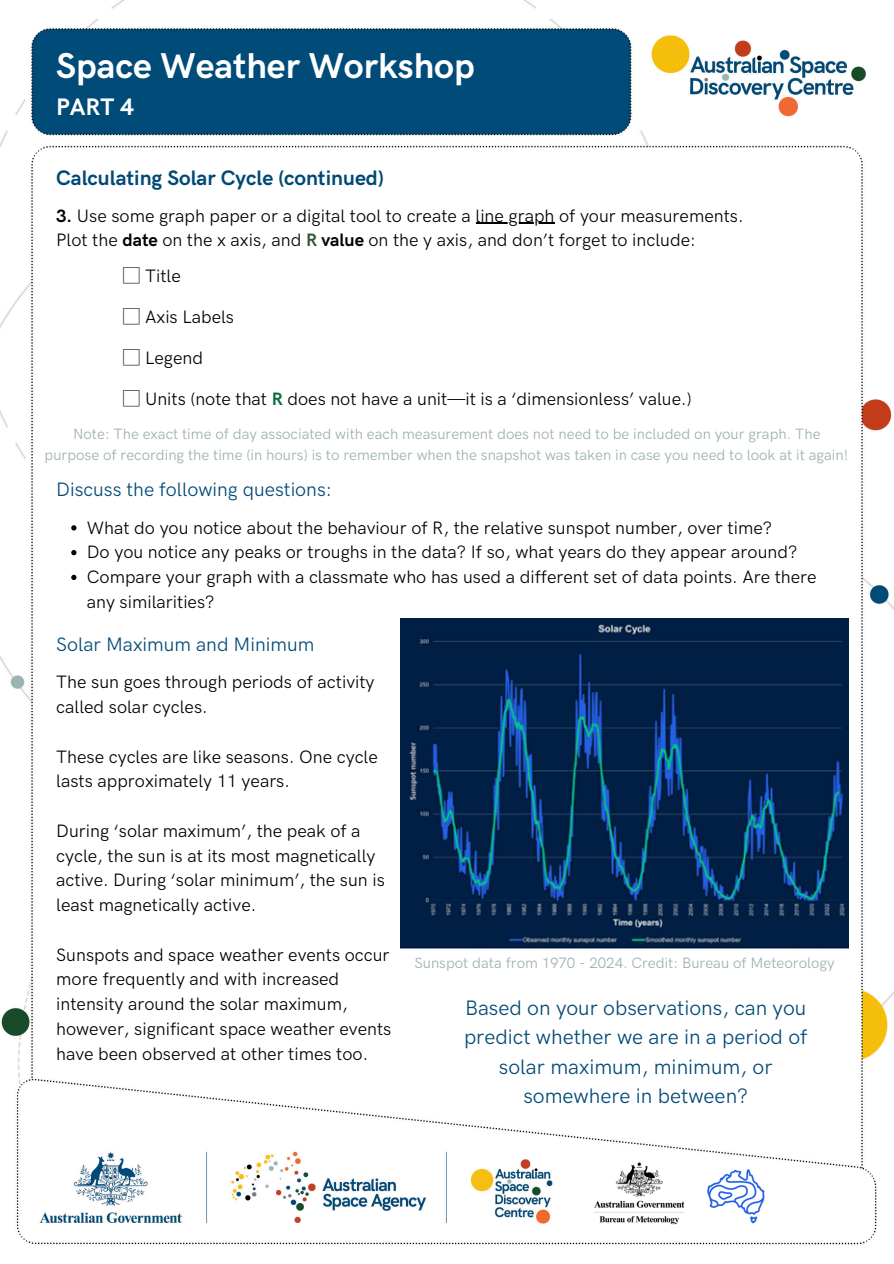
<style>
.page{position:relative;width:894px;height:1264px;background:#fff}
.page>*{position:absolute;margin:0;border:0;box-sizing:border-box;transform-origin:0 0}
.t1{font:700 36px "HK Grotesk Pro";color:#fff}
.t2{font:700 24px "HK Grotesk Pro";color:#fff}
.t3{font:21px/29.2px "HK Grotesk Pro";color:#004976;text-align:center}
.t4{font:700 21px "HK Grotesk Pro";color:#004976}
.t5{font:19.5px "HK Grotesk Pro";color:#004976}
.t6{font:18px/24.8px "HK Grotesk Pro";color:#000}
.t7{font:15px/20.2px "HK Grotesk Pro";color:#9db0ac;text-align:center}
.s1{font-weight:700}
.s2{font-weight:700;color:#36573b}
.s3{font-family:"Noto Sans CJ Ksc"}
.s4{font-weight:700;color:#046d3b}
</style>
<div class="page">
<img style="left:0;top:0;width:893px;height:1245px">
<img style="left:400px;top:618px;width:448px;height:330px">
<hr style="left:475px;top:223px;width:79px;height:1px;background:#000">
<svg style="left:71px;top:525px;width:5px;height:5px"></svg>
<svg style="left:71px;top:550px;width:5px;height:5px"></svg>
<svg style="left:71px;top:575px;width:5px;height:5px"></svg>
<img style="left:593px;top:1160px;width:172px;height:64px">
<p class="t1" style="left:56px;top:46px;width:420px">Space Weather Workshop</p>
<h1 class="t2" style="left:56px;top:94px;width:79px">PART 4</h1>
<h2 class="t4" style="left:56px;top:166px;width:329px">Calculating Solar Cycle (continued)</h2>
<h3 class="t6" style="left:56px;top:204px;width:688px"><span class="s1">3.</span> Use some graph paper or a digital tool to create a line graph of your measurements.</h3>
<h5 class="t6" style="left:56px;top:228px;width:641px">Plot the <span class="s1">date</span> on the x axis, and <span class="s2">R</span> <span class="s1">value</span> on the y axis, and don’t forget to include:</h5>
<h5 class="t6" style="left:122px;top:264px;width:60px"><span class="s3">⃞</span> Title</h5>
<h5 class="t6" style="left:122px;top:305px;width:113px"><span class="s3">⃞</span> Axis Labels</h5>
<h5 class="t6" style="left:122px;top:346px;width:82px"><span class="s3">⃞</span> Legend</h5>
<h5 class="t6" style="left:122px;top:387px;width:570px"><span class="s3">⃞</span> Units (note that <span class="s4">R</span> does not have a unit—it is a ‘dimensionless’ value.)</h5>
<p class="t7" style="left:45px;top:424px;width:805px">Note: The exact time of day associated with each measurement does not need to be included on your graph. The purpose of recording the time (in hours) is to remember when the snapshot was taken in case you need to look at it again!</p>
<h4 class="t5" style="left:56px;top:478px;width:277px">Discuss the following questions:</h4>
<p class="t6" style="left:87px;top:515px;width:686px">What do you notice about the behaviour of R, the relative sunspot number, over time?</p>
<p class="t6" style="left:87px;top:540px;width:711px">Do you notice any peaks or troughs in the data? If so, what years do they appear around?</p>
<p class="t6" style="left:87px;top:565px;width:731px">Compare your graph with a classmate who has used a different set of data points. Are there any similarities?</p>
<h4 class="t5" style="left:56px;top:633px;width:259px">Solar Maximum and Minimum</h4>
<h5 class="t6" style="left:56px;top:670px;width:320px">The sun goes through periods of activity called solar cycles.</h5>
<h5 class="t6" style="left:56px;top:744px;width:323px">These cycles are like seasons. One cycle lasts approximately 11 years.</h5>
<h5 class="t6" style="left:56px;top:819px;width:330px">During ‘solar maximum’, the peak of a cycle, the sun is at its most magnetically active. During ‘solar minimum’, the sun is least magnetically active.</h5>
<h5 class="t6" style="left:56px;top:942px;width:336px">Sunspots and space weather events occur more frequently and with increased intensity around the solar maximum, however, significant space weather events have been observed at other times too.</h5>
<p class="t7" style="left:414px;top:952px;width:422px">Sunspot data from 1970 - 2024. Credit: Bureau of Meteorology</p>
<p class="t3" style="left:464px;top:994px;width:345px">Based on your observations, can you predict whether we are in a period of solar maximum, minimum, or somewhere in between?</p>
</div>
